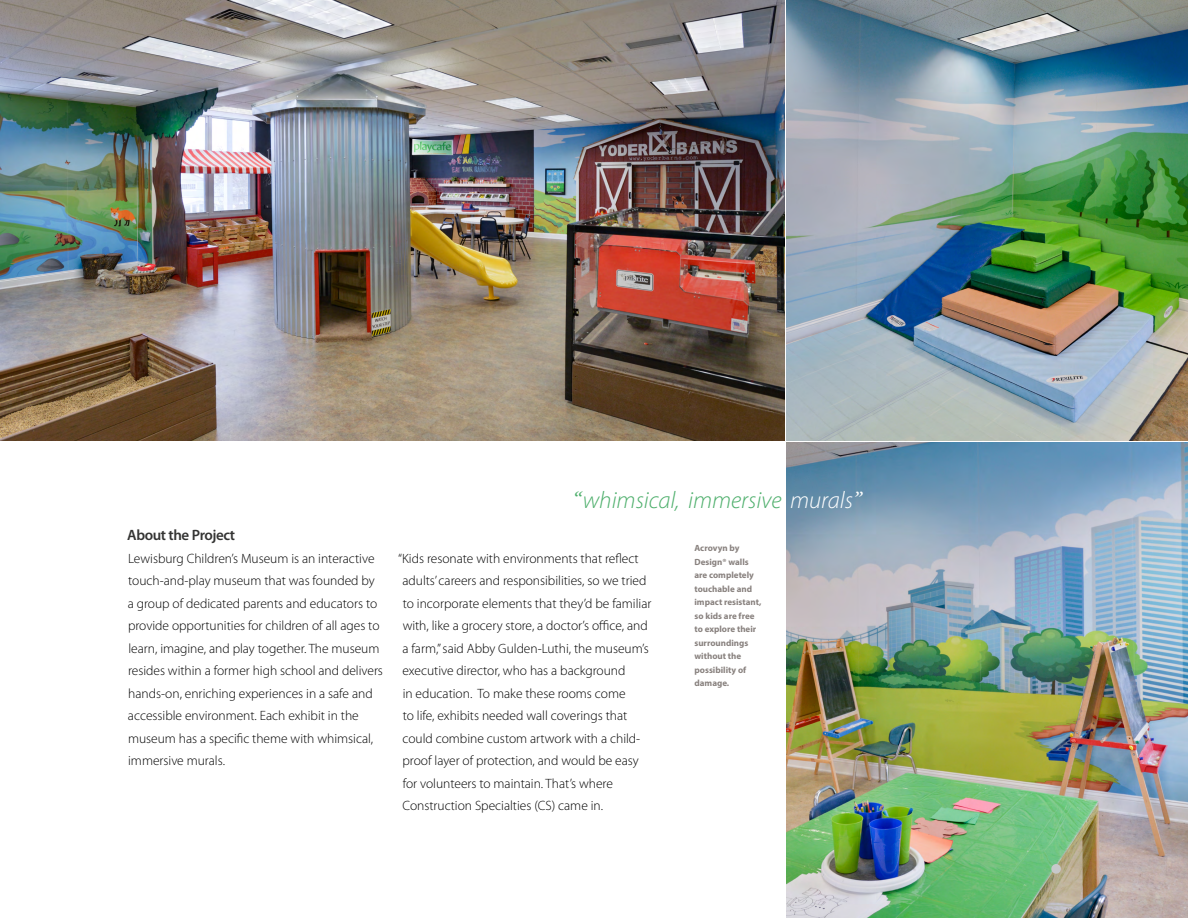
<style>
.page{position:relative;width:1188px;height:918px;background:#fff}
.page>*{position:absolute;margin:0;border:0;box-sizing:border-box;transform-origin:0 0}
.t1{font:italic 300 24px "Myriad Pro";color:#4eaf6c}
.t2{font:600 15px "Myriad Pro";letter-spacing:-.03em;color:#343433}
.t3{font:300 13.5px/22.5px "Myriad Pro";color:#000}
.t4{font:700 9px/13.5px "Myriad Pro";color:#88817e}
.s1{font-family:"Adobe Garamond Pro";font-weight:400}
.s2{color:#fff}
.s3{font-family:"Adobe Garamond Pro";font-weight:400;color:#fff}
</style>
<div class="page">
<img style="left:0;top:0;width:784px;height:441px">
<img style="left:786px;top:0;width:402px;height:441px">
<img style="left:786px;top:443px;width:402px;height:475px">
<div style="left:1051px;top:864px;width:10px;height:10px;background:#c7c8ca;border-radius:50%"></div>
<h1 class="t1" style="left:571px;top:486px;width:291px"><span class="s1">“</span>whimsical, immersive <span class="s2">murals</span><span class="s3">”</span></h1>
<p class="t2" style="left:127px;top:525px;width:109px">About the Project</p>
<p class="t3" style="left:128px;top:547px;width:257px">Lewisburg Children’s Museum is an interactive touch-and-play museum that was founded by a group of dedicated parents and educators to provide opportunities for children of all ages to learn, imagine, and play together. The museum resides within a former high school and delivers hands-on, enriching experiences in a safe and accessible environment. Each exhibit in the museum has a specific theme with whimsical, immersive murals.</p>
<p class="t3" style="left:402px;top:547px;width:251px;text-indent:-4px">“Kids resonate with environments that reflect adults’ careers and responsibilities, so we tried to incorporate elements that they’d be familiar with, like a grocery store, a doctor’s office, and a farm,” said Abby Gulden-Luthi, the museum’s executive director, who has a background<br>in education. To make these rooms come<br>to life, exhibits needed wall coverings that could combine custom artwork with a child&shy;proof layer of protection, and would be easy for volunteers to maintain. That’s where Construction Specialties (CS) came in.</p>
<p class="t4" style="left:694px;top:541px;width:68px">Acrovyn by<br>Design® walls are completely touchable and impact resistant, so kids are free to explore their surroundings without the possibility of damage.</p>
</div>
